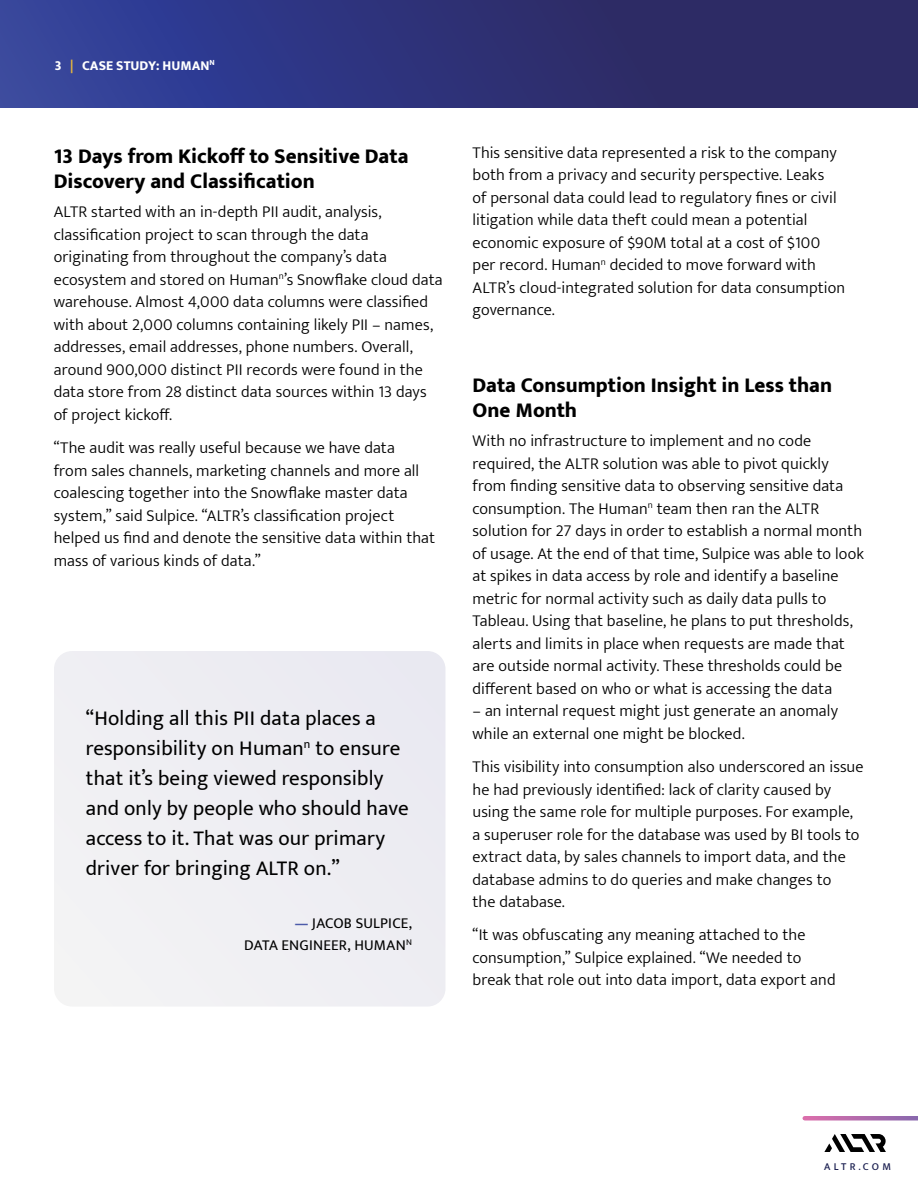
<style>
.page{position:relative;width:918px;height:1188px;background:#fff}
.page>*{position:absolute;margin:0;border:0;box-sizing:border-box;transform-origin:0 0}
.t1{font:21px/30px "Mukta";letter-spacing:.01em;color:#000}
.t2{font:800 21px/25.2px "Mukta";color:#000}
.t3{font:300 16.5px/22.5px "Mukta";letter-spacing:.005em;color:#000}
.t4{font:15px/22.5px "Mukta";letter-spacing:.015em;color:#000;text-align:right}
.t5{font:800 13.5px "Mukta";color:#fff}
.t6{font:500 10.5px "Mukta";letter-spacing:.32em;color:#1d2152}
.s1{color:#e6b63e}
.s2{font-weight:800;color:#4c5ba9}
</style>
<div class="page">
<svg style="left:824px;top:1134px;width:62px;height:18px"></svg>
<svg style="left:805px;top:1116px;width:113px;height:4px"></svg>
<div style="left:0;top:0;width:918px;height:108px;background:linear-gradient(to right,#33429c,#2b2558)"></div>
<div style="left:54px;top:651px;width:392px;height:355px;background:#eeeef3"></div>
<p class="t5" style="left:55px;top:57px;width:161px">3 <span class="s1">|</span> CASE STUDY: HUMAN<sup>N</sup></p>
<p class="t2" style="left:54px;top:143px;width:356px">13 Days from Kickoff to Sensitive Data<br>Discovery and Classification</p>
<p class="t3" style="left:54px;top:200px;width:391px">ALTR started with an in-depth PII audit, analysis, classification project to scan through the data originating from throughout the company’s data ecosystem and stored on Human<sup>n</sup>’s Snowflake cloud data warehouse. Almost 4,000 data columns were classified with about 2,000 columns containing likely PII – names, addresses, email addresses, phone numbers. Overall, around 900,000 distinct PII records were found in the data store from 28 distinct data sources within 13 days of project kickoff.</p>
<p class="t3" style="left:54px;top:436px;width:383px">“The audit was really useful because we have data<br>from sales channels, marketing channels and more all coalescing together into the Snowflake master data system,” said Sulpice. “ALTR’s classification project helped us find and denote the sensitive data within that mass of various kinds of data.”</p>
<p class="t1" style="left:86px;top:703px;width:324px">“Holding all this PII data places a responsibility on Human<sup>n</sup> to ensure that it’s being viewed responsibly and only by people who should have access to it. That was our primary driver for bringing ALTR on.”</p>
<p class="t4" style="left:244px;top:912px;width:169px"><span class="s2">—</span> JACOB SULPICE,<br>DATA ENGINEER, HUMAN<sup>N</sup></p>
<p class="t3" style="left:472px;top:141px;width:374px">This sensitive data represented a risk to the company both from a privacy and security perspective. Leaks<br>of personal data could lead to regulatory fines or civil litigation while data theft could mean a potential economic exposure of $90M total at a cost of $100 per record. Human<sup>n</sup> decided to move forward with ALTR’s cloud-integrated solution for data consumption governance.</p>
<p class="t2" style="left:472px;top:372px;width:361px">Data Consumption Insight in Less than<br>One Month</p>
<p class="t3" style="left:472px;top:429px;width:393px">With no infrastructure to implement and no code required, the ALTR solution was able to pivot quickly from finding sensitive data to observing sensitive data consumption. The Human<sup>n</sup> team then ran the ALTR solution for 27 days in order to establish a normal month of usage. At the end of that time, Sulpice was able to look at spikes in data access by role and identify a baseline metric for normal activity such as daily data pulls to Tableau. Using that baseline, he plans to put thresholds, alerts and limits in place when requests are made that are outside normal activity. These thresholds could be different based on who or what is accessing the data</p>
<p class="t3" style="left:473px;top:699px;width:367px">– an internal request might just generate an anomaly while an external one might be blocked.</p>
<p class="t3" style="left:473px;top:755px;width:393px">This visibility into consumption also underscored an issue he had previously identified: lack of clarity caused by using the same role for multiple purposes. For example, a superuser role for the database was used by BI tools to extract data, by sales channels to import data, and the database admins to do queries and make changes to<br>the database.</p>
<p class="t3" style="left:473px;top:923px;width:365px">“It was obfuscating any meaning attached to the consumption,” Sulpice explained. “We needed to break that role out into data import, data export and</p>
<p class="t6" style="left:824px;top:1160px;width:68px">ALTR.COM</p>
</div>
